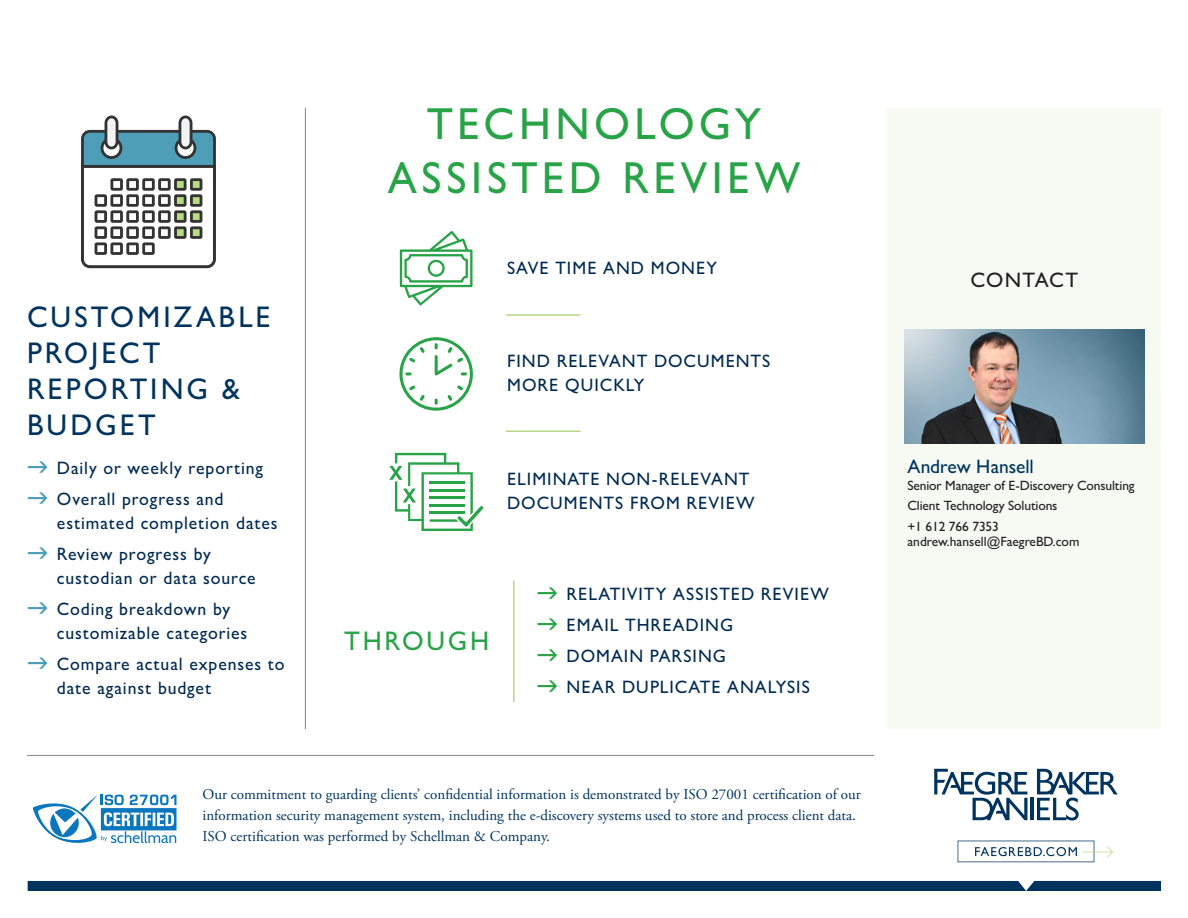
<style>
.page{position:relative;width:1188px;height:918px;background:#fff}
.page>*{position:absolute;margin:0;border:0;box-sizing:border-box;transform-origin:0 0}
.t1{font:500 45px "Gill Sans MT Std";letter-spacing:.1em;color:#29a347}
.t2{font:500 30px/36px "Gill Sans MT Std";letter-spacing:.105em;color:#00345e}
.t3{font:500 27px "Gill Sans MT Std";letter-spacing:.105em;color:#29a347}
.t4{font:500 21px "Gill Sans MT Std";letter-spacing:.055em;color:#231f20}
.t5{font:500 19.5px "Gill Sans MT Std";color:#00345e}
.t6{font:500 18px/24px "Gill Sans MT Std";letter-spacing:.05em;color:#002a51}
.t7{font:15px/21px "Adobe Garamond Pro";color:#00345e}
.t8{font:500 13.5px/15px "Gill Sans MT Std";letter-spacing:-.01em;color:#231f20}
</style>
<div class="page">
<div style="left:28px;top:881px;width:1133px;height:10px;background:#00345e"></div>
<hr style="left:1031px;top:798px;width:3px;height:22px;background:#00345e">
<svg style="left:934px;top:769px;width:93px;height:51px"></svg>
<svg style="left:1037px;top:769px;width:81px;height:52px"></svg>
<svg style="left:958px;top:841px;width:155px;height:21px"></svg>
<svg style="left:33px;top:795px;width:143px;height:48px"></svg>
<div style="left:888px;top:108px;width:273px;height:621px;background:#f6faf2"></div>
<img style="left:904px;top:329px;width:241px;height:114px">
<hr style="left:305px;top:108px;width:1px;height:621px;background:#8f9194">
<hr style="left:27px;top:755px;width:847px;height:1px;background:#8f9194">
<svg style="left:81px;top:116px;width:135px;height:152px"></svg>
<hr style="left:506px;top:314px;width:75px;height:2px;background:#b7d885">
<hr style="left:506px;top:430px;width:75px;height:2px;background:#b7d885">
<hr style="left:513px;top:580px;width:1px;height:122px;background:#b7d885">
<svg style="left:399px;top:337px;width:74px;height:74px"></svg>
<svg style="left:400px;top:231px;width:73px;height:74px"></svg>
<svg style="left:389px;top:453px;width:94px;height:78px"></svg>
<p class="t1" style="left:427px;top:97px;width:336px">TECHNOLOGY</p>
<p class="t1" style="left:388px;top:151px;width:414px">ASSISTED REVIEW</p>
<p class="t2" style="left:27px;top:299px;width:245px">CUSTOMIZABLE<br>PROJECT</p>
<p class="t2" style="left:27px;top:371px;width:215px">REPORTING &amp;<br>BUDGET</p>
<p class="t6" style="left:57px;top:456px;width:208px">Daily or weekly reporting</p>
<p class="t6" style="left:57px;top:487px;width:222px">Overall progress and estimated completion dates</p>
<p class="t6" style="left:57px;top:542px;width:200px">Review progress by custodian or data source</p>
<p class="t6" style="left:57px;top:597px;width:192px">Coding breakdown by customizable categories</p>
<p class="t6" style="left:57px;top:652px;width:229px">Compare actual expenses to date against budget</p>
<p class="t6" style="left:507px;top:256px;width:212px">SAVE TIME AND MONEY</p>
<p class="t6" style="left:507px;top:349px;width:265px">FIND RELEVANT DOCUMENTS<br>MORE QUICKLY</p>
<p class="t6" style="left:507px;top:466px;width:249px">ELIMINATE NON-RELEVANT<br>DOCUMENTS FROM REVIEW</p>
<p class="t3" style="left:344px;top:625px;width:146px">THROUGH</p>
<p class="t6" style="left:567px;top:582px;width:264px">RELATIVITY ASSISTED REVIEW</p>
<p class="t6" style="left:567px;top:613px;width:168px">EMAIL THREADING</p>
<p class="t6" style="left:567px;top:644px;width:161px">DOMAIN PARSING</p>
<p class="t6" style="left:567px;top:675px;width:245px">NEAR DUPLICATE ANALYSIS</p>
<p class="t7" style="left:202px;top:785px;width:660px">Our commitment to guarding clients’ confidential information is demonstrated by ISO 27001 certification of our information security management system, including the e-discovery systems used to store and process client data.<br>ISO certification was performed by Schellman &amp; Company.</p>
<p class="t4" style="left:970px;top:267px;width:109px">CONTACT</p>
<p class="t5" style="left:908px;top:454px;width:128px">Andrew Hansell</p>
<p class="t8" style="left:908px;top:478px;width:229px">Senior Manager of E-Discovery Consulting</p>
<p class="t8" style="left:908px;top:498px;width:152px">Client Technology Solutions</p>
<p class="t8" style="left:908px;top:518px;width:173px">+1 612 766 7353 andrew.hansell@FaegreBD.com</p>
</div>
